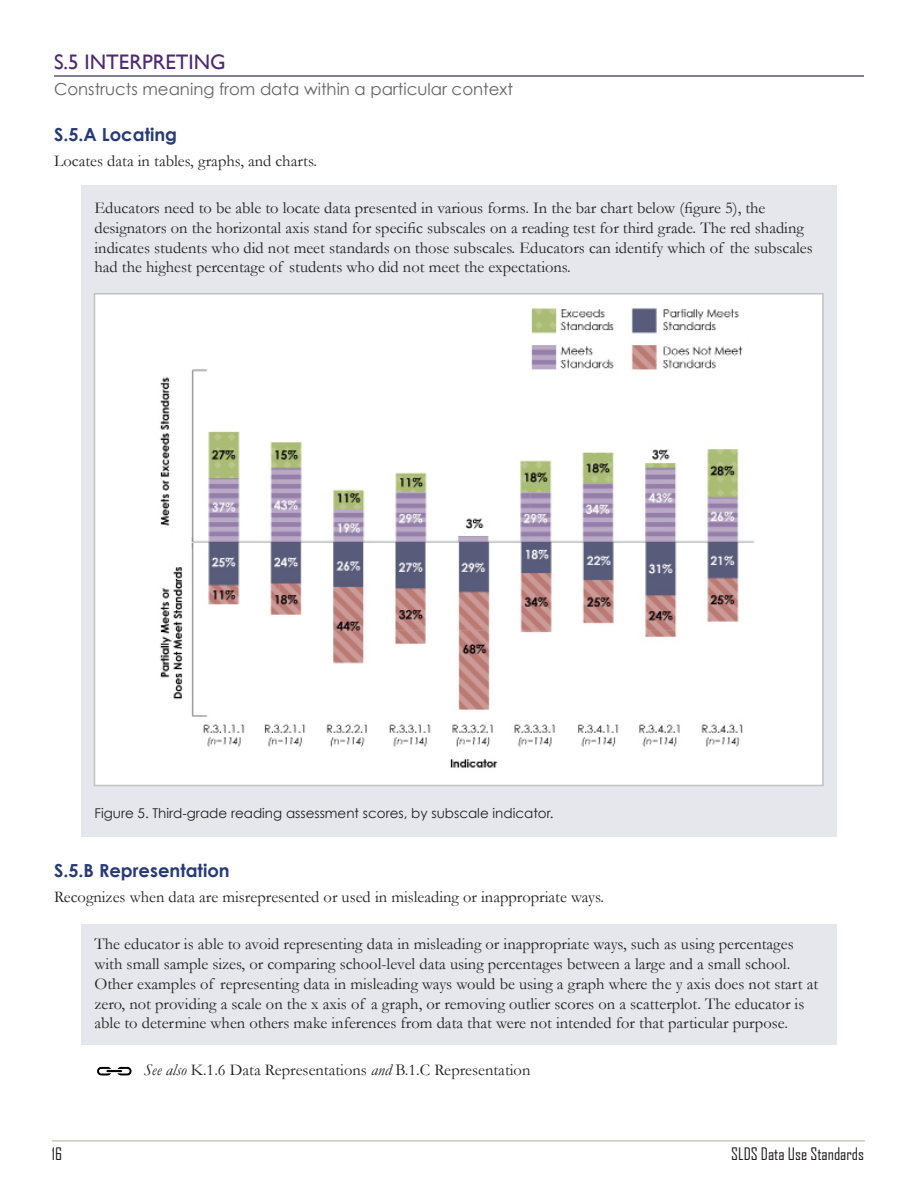
<style>
.page{position:relative;width:918px;height:1188px;background:#fff}
.page>*{position:absolute;margin:0;border:0;box-sizing:border-box;transform-origin:0 0}
.Heading_2{font:21px "Gill Sans";color:#4e2871}
.Heading_3{font:700 18px "Century Gothic";color:#263a78}
.Clarifying_Informati{font:16.5px/19.8px "Garamond";color:#231f20}
.Body_text{font:16.5px "Garamond";color:#231f20}
.Subsection_intro{font:16.5px "Century Gothic";color:#636363}
.t1{font:16.5px "Agency FB";color:#231f20}
.t2{font:13.5px "Century Gothic";color:#231f20}
.s1{font-style:italic}
</style>
<div class="page">
<hr style="left:52px;top:1140px;width:813px;height:2px;background:#c7c9b7">
<div style="left:81px;top:924px;width:756px;height:121px;background:#e5e7ed"></div>
<div style="left:81px;top:186px;width:756px;height:651px;background:#e5e7ed"></div>
<hr style="left:54px;top:75px;width:810px;height:2px;background:#585a7b">
<div style="left:94px;top:294px;width:729px;height:491px;background:#fff"></div>
<img style="left:160px;top:308px;width:595px;height:460px">
<div style="left:94px;top:293px;width:730px;height:493px;border:2px solid #c1c1c1"></div>
<img style="left:97px;top:1066px;width:35px;height:10px">
<p class="Heading_2" style="left:54px;top:49px;width:173px">S.5 INTERPRETING</p>
<p class="Subsection_intro" style="left:54px;top:79px;width:461px">Constructs meaning from data within a particular context</p>
<p class="Heading_3" style="left:54px;top:123px;width:125px">S.5.A Locating</p>
<p class="Body_text" style="left:54px;top:151px;width:265px">Locates data in tables, graphs, and charts.</p>
<p class="Clarifying_Informati" style="left:94px;top:198px;width:720px">Educators need to be able to locate data presented in various forms. In the bar chart below (figure 5), the designators on the horizontal axis stand for specific subscales on a reading test for third grade. The red shading indicates students who did not meet standards on those subscales. Educators can identify which of the subscales had the highest percentage of students who did not meet the expectations.</p>
<p class="t2" style="left:94px;top:805px;width:461px">Figure 5. Third-grade reading assessment scores, by subscale indicator.</p>
<p class="Heading_3" style="left:54px;top:859px;width:177px">S.5.B Representation</p>
<p class="Body_text" style="left:54px;top:887px;width:552px">Recognizes when data are misrepresented or used in misleading or inappropriate ways.</p>
<p class="Clarifying_Informati" style="left:95px;top:934px;width:725px">The educator is able to avoid representing data in misleading or inappropriate ways, such as using percentages with small sample sizes, or comparing school-level data using percentages between a large and a small school.<br>Other examples of representing data in misleading ways would be using a graph where the y axis does not start at zero, not providing a scale on the x axis of a graph, or removing outlier scores on a scatterplot. The educator is able to determine when others make inferences from data that were not intended for that particular purpose.</p>
<p class="Clarifying_Informati" style="left:144px;top:1060px;width:388px"><span class="s1">See also</span> K.1.6 Data Representations <span class="s1">and</span> B.1.C Representation</p>
<p class="t1" style="left:52px;top:1144px;width:12px">16</p>
<p class="t1" style="left:731px;top:1144px;width:134px">SLDS Data Use Standards</p>
</div>
